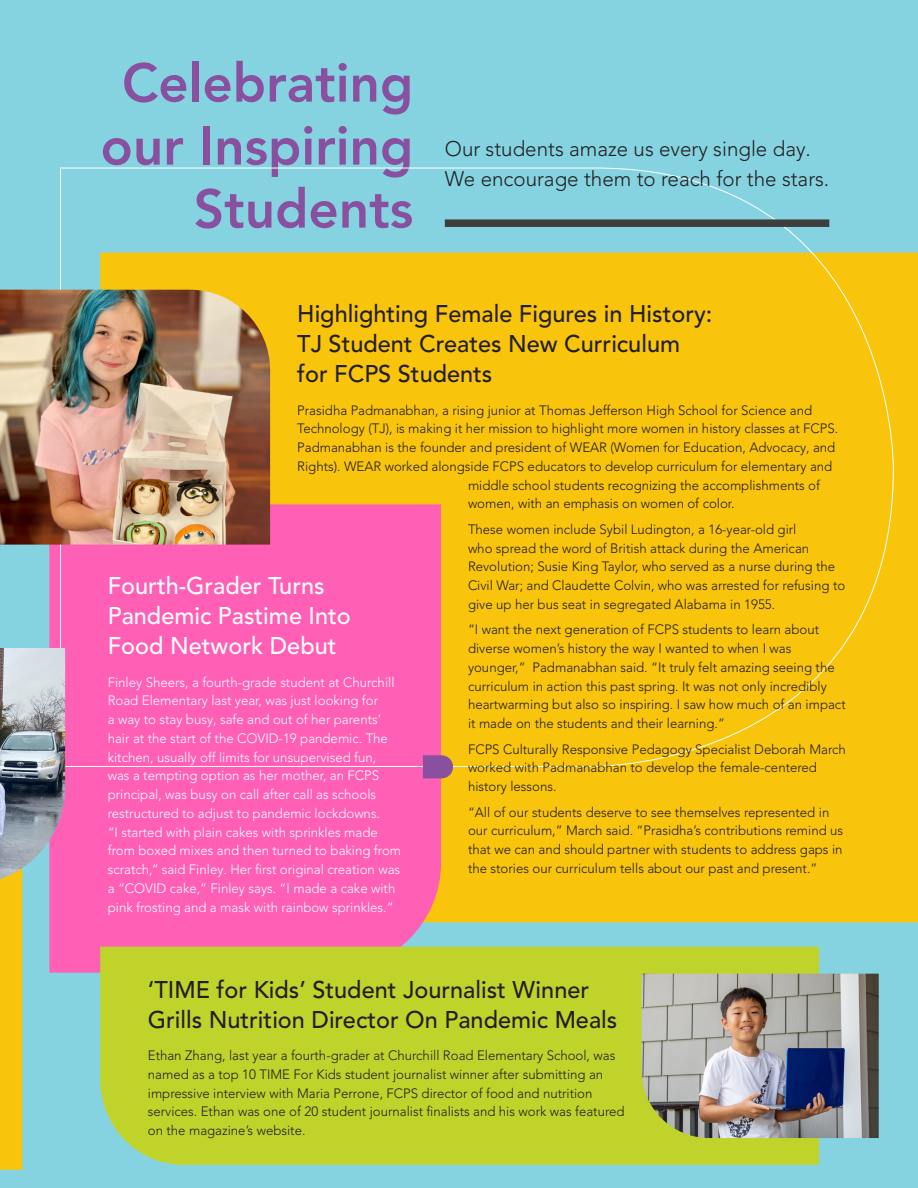
<style>
.page{position:relative;width:918px;height:1188px;background:#85d3e1}
.page>*{position:absolute;margin:0;border:0;box-sizing:border-box;transform-origin:0 0}
.t1{font:800 54px/63px "Avenir LT Pro";color:#89509f;text-align:right}
.t2{font:500 24px/30px "Avenir LT Pro";color:#231f20}
.t3{font:500 24px/30px "Avenir LT Pro";color:#fff}
.t4{font:300 21px/30px "Avenir LT Pro";color:#231f20}
.body{font:300 13.5px/18.8px "Avenir LT Pro";color:#231f20}
.body-2{font:300 13.5px/18.8px "Avenir LT Pro";color:#fff}
</style>
<div class="page">
<div style="left:0;top:879px;width:22px;height:291px;background:#f9c40c"></div>
<div style="left:441px;top:253px;width:477px;height:669px;background:#f9c40c"></div>
<div style="left:49px;top:545px;width:392px;height:428px;background:#ff5fb5"></div>
<svg style="left:60px;top:167px;width:834px;height:600px"></svg>
<svg style="left:423px;top:755px;width:30px;height:23px"></svg>
<div style="left:100px;top:947px;width:719px;height:218px;background:#c0d32b"></div>
<img style="left:641px;top:974px;width:238px;height:164px">
<div style="left:445px;top:219px;width:384px;height:8px;background:#3e3e3f"></div>
<img style="left:0;top:290px;width:270px;height:255px">
<img style="left:0;top:648px;width:65px;height:231px">
<p class="t1" style="left:101px;top:52px;width:314px">Celebrating our Inspiring<br>Students</p>
<p class="t4" style="left:445px;top:134px;width:386px">Our students amaze us every single day.<br>We encourage them to reach for the stars.</p>
<p class="t2" style="left:297px;top:299px;width:417px">Highlighting Female Figures in History:<br>TJ Student Creates New Curriculum for FCPS Students</p>
<p class="body" style="left:297px;top:401px;width:517px">Prasidha Padmanabhan, a rising junior at Thomas Jefferson High School for Science and</p>
<p class="body" style="left:297px;top:419px;width:543px">Technology (TJ), is making it her mission to highlight more women in history classes at FCPS.</p>
<p class="body" style="left:297px;top:438px;width:540px">Padmanabhan is the founder and president of WEAR (Women for Education, Advocacy, and</p>
<p class="body" style="left:297px;top:457px;width:537px">Rights). WEAR worked alongside FCPS educators to develop curriculum for elementary and</p>
<p class="body" style="left:468px;top:476px;width:353px">middle school students recognizing the accomplishments of</p>
<p class="body" style="left:468px;top:494px;width:268px">women, with an emphasis on women of color.</p>
<p class="body" style="left:468px;top:520px;width:379px">These women include Sybil Ludington, a 16-year-old girl<br>who spread the word of British attack during the American Revolution; Susie King Taylor, who served as a nurse during the Civil War; and Claudette Colvin, who was arrested for refusing to give up her bus seat in segregated Alabama in 1955.</p>
<p class="body" style="left:468px;top:620px;width:379px">“I want the next generation of FCPS students to learn about diverse women’s history the way I wanted to when I was younger,” Padmanabhan said. “It truly felt amazing seeing the curriculum in action this past spring. It was not only incredibly heartwarming but also so inspiring. I saw how much of an impact it made on the students and their learning.”</p>
<p class="body" style="left:468px;top:740px;width:379px">FCPS Culturally Responsive Pedagogy Specialist Deborah March worked with Padmanabhan to develop the female-centered history lessons.</p>
<p class="body" style="left:468px;top:803px;width:377px">“All of our students deserve to see themselves represented in our curriculum,” March said. “Prasidha’s contributions remind us that we can and should partner with students to address gaps in the stories our curriculum tells about our past and present.”</p>
<p class="t3" style="left:108px;top:572px;width:245px">Fourth-Grader Turns<br>Pandemic Pastime Into<br>Food Network Debut</p>
<p class="body-2" style="left:108px;top:673px;width:295px">Finley Sheers, a fourth-grade student at Churchill Road Elementary last year, was just looking for<br>a way to stay busy, safe and out of her parents’ hair at the start of the COVID-19 pandemic. The kitchen, usually off limits for unsupervised fun, was a tempting option as her mother, an FCPS principal, was busy on call after call as schools restructured to adjust to pandemic lockdowns.<br>“I started with plain cakes with sprinkles made from boxed mixes and then turned to baking from scratch,’’ said Finley. Her first original creation was a “COVID cake,” Finley says. “I made a cake with pink frosting and a mask with rainbow sprinkles.”</p>
<p class="t2" style="left:148px;top:975px;width:471px">‘TIME for Kids’ Student Journalist Winner<br>Grills Nutrition Director On Pandemic Meals</p>
<p class="body" style="left:148px;top:1046px;width:478px">Ethan Zhang, last year a fourth-grader at Churchill Road Elementary School, was named as a top 10 TIME For Kids student journalist winner after submitting an impressive interview with Maria Perrone, FCPS director of food and nutrition services. Ethan was one of 20 student journalist finalists and his work was featured on the magazine’s website.</p>
</div>
